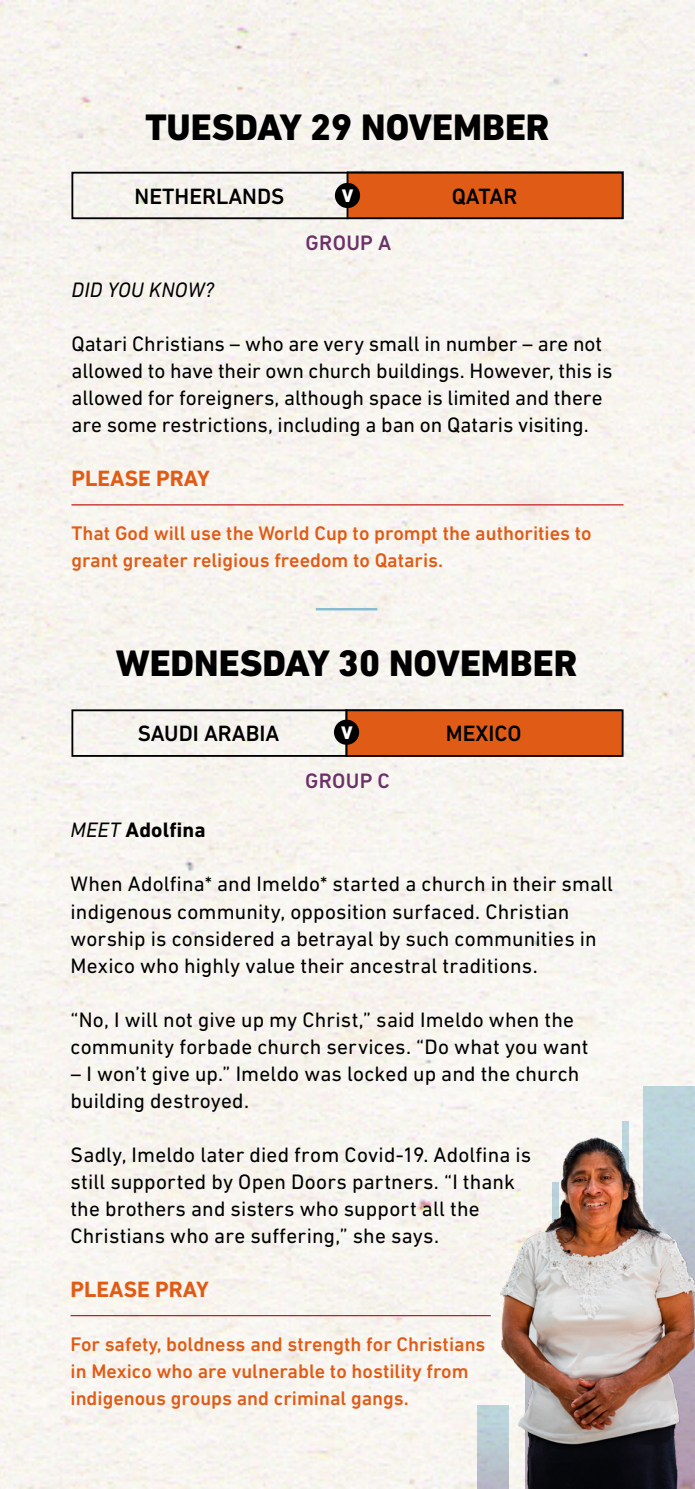
<style>
.page{position:relative;width:695px;height:1489px;background:#fff}
.page>*{position:absolute;margin:0;border:0;box-sizing:border-box;transform-origin:0 0}
.t1{font:800 37.5px "DIN Next LT Pro";color:#000}
.t2{font:500 22.5px "DIN Next LT Pro";color:#000}
.t3{font:700 22.5px "DIN Next LT Pro";color:#e05c16}
.t4{font:21.25px/27px "DIN Next LT Pro";letter-spacing:.005em;color:#000}
.t5{font:700 21.25px "DIN Next LT Pro";letter-spacing:.01em;color:#000}
.t6{font:500 21.25px "DIN Next LT Pro";letter-spacing:.015em;color:#6b3267}
.t7{font:italic 21.25px "DIN Next LT Pro";letter-spacing:.01em;color:#000}
.t8{font:500 20px/27px "DIN Next LT Pro";color:#e05c16}
.t9{font:800 18.5px "DIN Next LT Pro";color:#fff}
.s1{font-weight:400;font-style:italic}
</style>
<div class="page">
<div style="left:643px;top:1085px;width:51px;height:403px;background:#bbd4da"></div>
<svg style="left:70px;top:171px;width:554px;height:49px"></svg>
<hr style="left:346px;top:172px;width:2px;height:47px;background:#000">
<div style="left:335px;top:183px;width:25px;height:25px;background:#000;border-radius:50%"></div>
<hr style="left:71px;top:504px;width:552px;height:1px;background:#c01f1c">
<hr style="left:70px;top:1314px;width:420px;height:2px;background:#c01f1c">
<hr style="left:316px;top:608px;width:61px;height:2px;background:#87bcd2">
<img style="left:448px;top:1128px;width:246px;height:360px">
<svg style="left:70px;top:708px;width:554px;height:49px"></svg>
<h1 class="t1" style="left:145px;top:105px;width:405px">TUESDAY 29 NOVEMBER</h1>
<p class="t2" style="left:134px;top:183px;width:151px">NETHERLANDS</p>
<p class="t9" style="left:342px;top:185px;width:13px">V</p>
<p class="t2" style="left:452px;top:183px;width:67px">QATAR</p>
<p class="t6" style="left:305px;top:231px;width:87px">GROUP A</p>
<p class="t7" style="left:71px;top:278px;width:144px">DID YOU KNOW?</p>
<p class="t4" style="left:71px;top:330px;width:542px">Qatari Christians – who are very small in number – are not allowed to have their own church buildings. However, this is allowed for foreigners, although space is limited and there are some restrictions, including a ban on Qataris visiting.</p>
<p class="t3" style="left:71px;top:465px;width:140px">PLEASE PRAY</p>
<p class="t8" style="left:71px;top:520px;width:521px">That God will use the World Cup to prompt the authorities to grant greater religious freedom to Qataris.</p>
<h1 class="t1" style="left:116px;top:641px;width:463px">WEDNESDAY 30 NOVEMBER</h1>
<p class="t2" style="left:138px;top:720px;width:143px">SAUDI ARABIA</p>
<p class="t9" style="left:341px;top:722px;width:13px">V</p>
<p class="t2" style="left:445px;top:720px;width:77px">MEXICO</p>
<p class="t6" style="left:305px;top:768px;width:86px">GROUP C</p>
<p class="t5" style="left:70px;top:817px;width:136px"><span class="s1">MEET</span> Adolfina</p>
<p class="t4" style="left:70px;top:870px;width:544px">When Adolfina* and Imeldo* started a church in their small indigenous community, opposition surfaced. Christian worship is considered a betrayal by such communities in Mexico who highly value their ancestral traditions.</p>
<p class="t4" style="left:70px;top:1005px;width:519px">“No, I will not give up my Christ,” said Imeldo when the community forbade church services. “Do what you want</p>
<p class="t4" style="left:70px;top:1059px;width:510px">– I won’t give up.” Imeldo was locked up and the church building destroyed.</p>
<p class="t4" style="left:70px;top:1140px;width:462px">Sadly, Imeldo later died from Covid-19. Adolfina is still supported by Open Doors partners. “I thank the brothers and sisters who support all the Christians who are suffering,” she says.</p>
<p class="t3" style="left:70px;top:1275px;width:140px">PLEASE PRAY</p>
<p class="t8" style="left:70px;top:1330px;width:416px">For safety, boldness and strength for Christians in Mexico who are vulnerable to hostility from indigenous groups and criminal gangs.</p>
</div>
